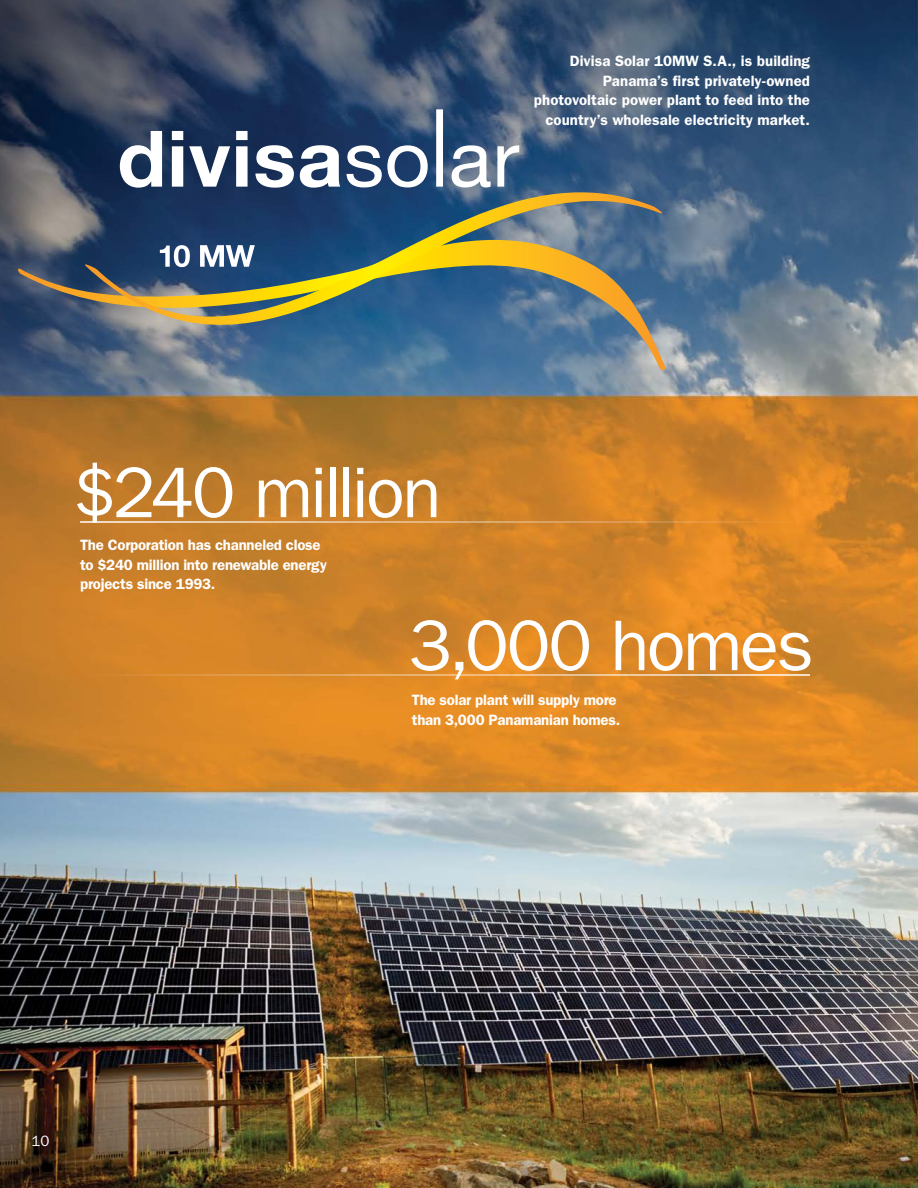
<style>
.page{position:relative;width:918px;height:1188px;background:#fff}
.page>*{position:absolute;margin:0;border:0;box-sizing:border-box;transform-origin:0 0}
.t1{font:72px "Franklin Gothic";letter-spacing:-.035em;color:#fff}
.t2{font:600 15px/19.5px "Franklin Gothic";letter-spacing:-.01em;color:#fff}
.t3{font:15px "Franklin Gothic";color:#fff}
</style>
<div class="page">
<img style="left:0;top:0;width:918px;height:1188px">
<svg style="left:120px;top:109px;width:399px;height:79px"></svg>
<svg style="left:16px;top:282px;width:651px;height:91px"></svg>
<svg style="left:16px;top:267px;width:65px;height:15px"></svg>
<svg style="left:16px;top:240px;width:65px;height:27px"></svg>
<svg style="left:81px;top:192px;width:587px;height:137px"></svg>
<hr style="left:80px;top:521px;width:729px;height:2px;background:#fff">
<hr style="left:81px;top:674px;width:729px;height:2px;background:#fff">
<p class="t2" style="left:534px;top:51px;width:278px;text-align:right">Divisa Solar 10MW S.A., is building Panama’s first privately-owned photovoltaic power plant to feed into the country’s wholesale electricity market.</p>
<h1 class="t1" style="left:73px;top:451px;width:370px">$240 million</h1>
<p class="t2" style="left:80px;top:535px;width:248px">The Corporation has channeled close to $240 million into renewable energy projects since 1993.</p>
<h1 class="t1" style="left:408px;top:604px;width:407px">3,000 homes</h1>
<p class="t2" style="left:412px;top:690px;width:210px">The solar plant will supply more than 3,000 Panamanian homes.</p>
<p class="t3" style="left:32px;top:1132px;width:19px">10</p>
</div>
